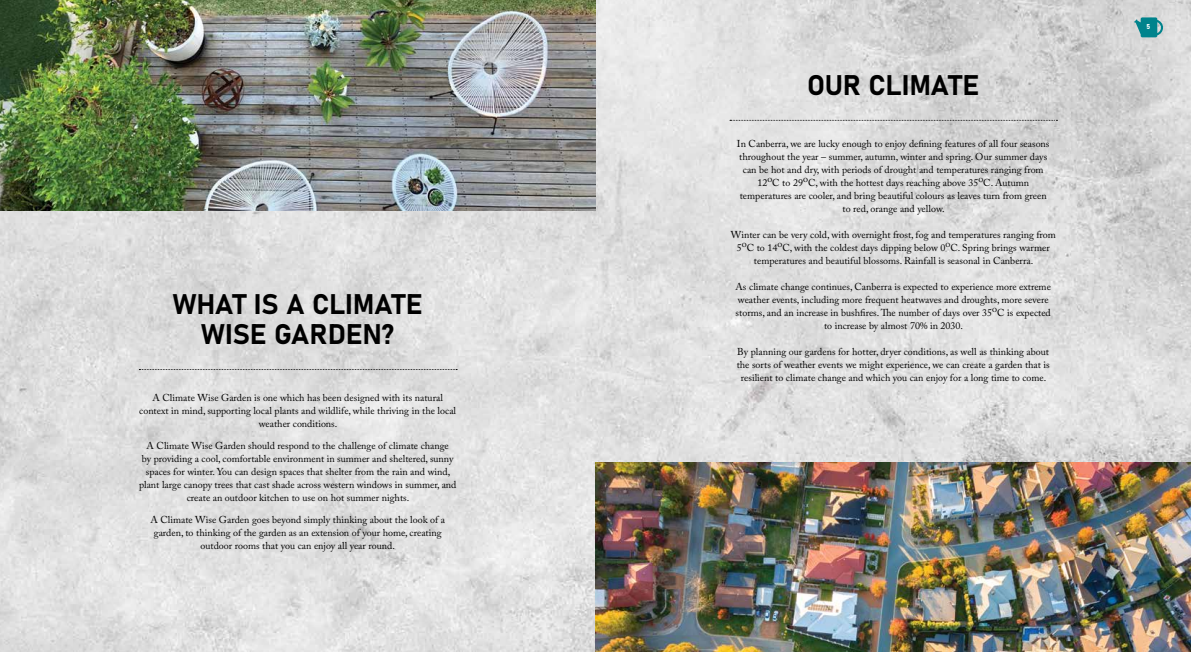
<style>
.page{position:relative;width:1191px;height:652px;background:#fff}
.page>*{position:absolute;margin:0;border:0;box-sizing:border-box;transform-origin:0 0}
.t1{font:28px/30px "Bahnschrift";letter-spacing:-.005em;color:#000;text-align:center}
.t2{font:10px/13px "Adobe Caslon Pro";color:#000;text-align:center}
.t3{font:7px "Bahnschrift";color:#fff}
</style>
<div class="page">
<img style="left:0;top:0;width:1191px;height:652px">
<svg style="left:139px;top:369px;width:318px;height:1px"></svg>
<svg style="left:730px;top:120px;width:327px;height:1px"></svg>
<img style="left:0;top:0;width:595px;height:211px">
<img style="left:595px;top:462px;width:596px;height:190px">
<svg style="left:1133px;top:17px;width:30px;height:20px"></svg>
<h1 class="t1" style="left:173px;top:287px;width:251px">WHAT IS A CLIMATE<br>WISE GARDEN?</h1>
<p class="t2" style="left:139px;top:391px;width:318px">A Climate Wise Garden is one which has been designed with its natural context in mind, supporting local plants and wildlife, while thriving in the local weather conditions.</p>
<p class="t2" style="left:139px;top:439px;width:319px">A Climate Wise Garden should respond to the challenge of climate change<br>by providing a cool, comfortable environment in summer and sheltered, sunny spaces for winter. You can design spaces that shelter from the rain and wind, plant large canopy trees that cast shade across western windows in summer, and create an outdoor kitchen to use on hot summer nights.</p>
<p class="t2" style="left:150px;top:513px;width:296px">A Climate Wise Garden goes beyond simply thinking about the look of a garden, to thinking of the garden as an extension of your home, creating outdoor rooms that you can enjoy all year round.</p>
<h1 class="t1" style="left:807px;top:68px;width:174px">OUR CLIMATE</h1>
<p class="t2" style="left:737px;top:137px;width:314px">In Canberra, we are lucky enough to enjoy defining features of all four seasons throughout the year – summer, autumn, winter and spring. Our summer days can be hot and dry, with periods of drought and temperatures ranging from 12<sup>O</sup>C to 29<sup>O</sup>C, with the hottest days reaching above 35<sup>O</sup>C. Autumn temperatures are cooler, and bring beautiful colours as leaves turn from green to red, orange and yellow.</p>
<p class="t2" style="left:730px;top:228px;width:326px">Winter can be very cold, with overnight frost, fog and temperatures ranging from<br>5<sup>O</sup>C to 14<sup>O</sup>C, with the coldest days dipping below 0<sup>O</sup>C. Spring brings warmer temperatures and beautiful blossoms. Rainfall is seasonal in Canberra.</p>
<p class="t2" style="left:735px;top:280px;width:317px">As climate change continues, Canberra is expected to experience more extreme weather events, including more frequent heatwaves and droughts, more severe storms, and an increase in bushfires. The number of days over 35<sup>O</sup>C is expected to increase by almost 70% in 2030.</p>
<p class="t2" style="left:736px;top:345px;width:315px">By planning our gardens for hotter, dryer conditions, as well as thinking about the sorts of weather events we might experience, we can create a garden that is resilient to climate change and which you can enjoy for a long time to come.</p>
<p class="t3" style="left:1146px;top:22px;width:5px">5</p>
</div>
